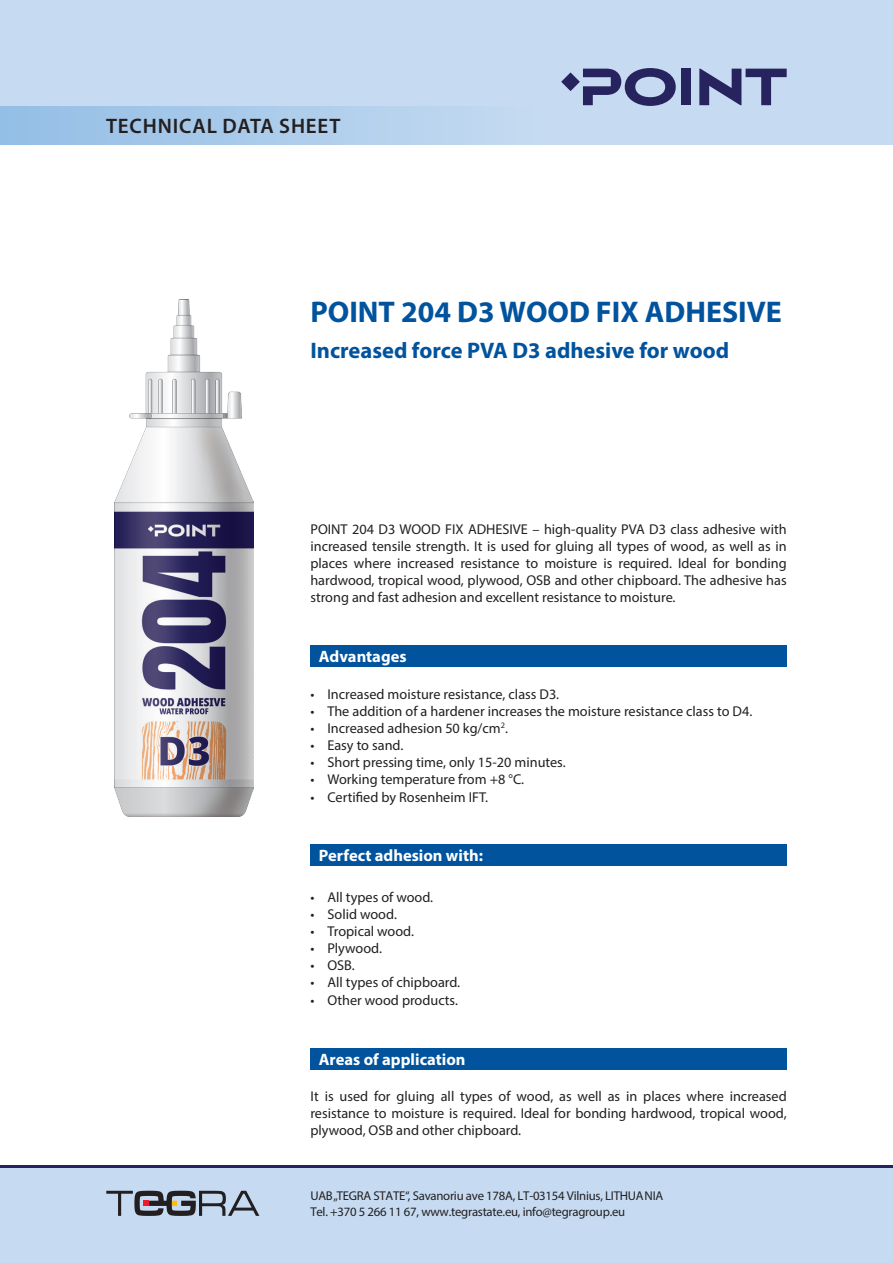
<style>
.page{position:relative;width:893px;height:1263px;background:#fff}
.page>*{position:absolute;margin:0;border:0;box-sizing:border-box;transform-origin:0 0}
.Pavadinimas{font:700 30px "Myriad Pro";color:#01539e}
.Pavadinimas-2{font:700 22.5px "Myriad Pro";color:#01539e}
.t1{font:600 21px "Myriad Pro";letter-spacing:.04em;color:#231f20}
.t2{font:700 16.5px "Myriad Pro";color:#fff}
.Tekstas_paprastas{font:14.25px/17.1px "Myriad Pro";color:#231f20;text-align:justify}
.t3{font:12.75px/15.3px "Myriad Pro";letter-spacing:-.02em;color:#231f20}
</style>
<div class="page">
<div style="left:0;top:0;width:893px;height:145px;background:#c6dbf1"></div>
<div style="left:0;top:106px;width:893px;height:39px;background:linear-gradient(to right,#9bc2e7,#d2e2f4)"></div>
<div style="left:0;top:1165px;width:893px;height:98px;background:#c6dbf1"></div>
<hr style="left:0;top:1165px;width:893px;height:2px;background:#27235e">
<svg style="left:106px;top:1191px;width:153px;height:25px"></svg>
<div style="left:681px;top:69px;width:10px;height:36px;background:#27235e"></div>
<svg style="left:699px;top:69px;width:88px;height:36px"></svg>
<svg style="left:583px;top:68px;width:93px;height:38px"></svg>
<svg style="left:561px;top:73px;width:19px;height:18px"></svg>
<div style="left:310px;top:646px;width:477px;height:21px;background:#01539e"></div>
<div style="left:310px;top:1048px;width:477px;height:21px;background:#01539e"></div>
<div style="left:310px;top:844px;width:477px;height:21px;background:#01539e"></div>
<img style="left:115px;top:300px;width:139px;height:516px">
<h3 class="t1" style="left:106px;top:112px;width:236px">TECHNICAL DATA SHEET</h3>
<p class="Pavadinimas" style="left:310px;top:292px;width:473px">POINT 204 D3 WOOD FIX ADHESIVE</p>
<p class="Pavadinimas-2" style="left:310px;top:335px;width:420px">Increased force PVA D3 adhesive for wood</p>
<p class="Tekstas_paprastas" style="left:310px;top:520px;width:478px">POINT 204 D3 WOOD FIX ADHESIVE – high-quality PVA D3 class adhesive with increased tensile strength. It is used for gluing all types of wood, as well as in places where increased resistance to moisture is required. Ideal for bonding hardwood, tropical wood, plywood, OSB and other chipboard. The adhesive has strong and fast adhesion and excellent resistance to moisture.</p>
<p class="t2" style="left:319px;top:646px;width:89px">Advantages</p>
<p class="Tekstas_paprastas" style="left:310px;top:685px;width:250px">• Increased moisture resistance, class D3.</p>
<p class="Tekstas_paprastas" style="left:310px;top:702px;width:443px">• The addition of a hardener increases the moisture resistance class to D4.</p>
<p class="Tekstas_paprastas" style="left:310px;top:720px;width:199px">• Increased adhesion 50 kg/cm<sup>2</sup>.</p>
<p class="Tekstas_paprastas" style="left:310px;top:737px;width:95px">• Easy to sand.</p>
<p class="Tekstas_paprastas" style="left:310px;top:754px;width:257px">• Short pressing time, only 15-20 minutes.</p>
<p class="Tekstas_paprastas" style="left:310px;top:771px;width:215px">• Working temperature from +8 °C.</p>
<p class="Tekstas_paprastas" style="left:310px;top:788px;width:179px">• Certified by Rosenheim IFT.</p>
<p class="t2" style="left:319px;top:844px;width:166px">Perfect adhesion with:</p>
<p class="Tekstas_paprastas" style="left:310px;top:888px;width:124px">• All types of wood.</p>
<p class="Tekstas_paprastas" style="left:310px;top:905px;width:88px">• Solid wood.</p>
<p class="Tekstas_paprastas" style="left:310px;top:922px;width:105px">• Tropical wood.</p>
<p class="Tekstas_paprastas" style="left:310px;top:940px;width:73px">• Plywood.</p>
<p class="Tekstas_paprastas" style="left:310px;top:957px;width:46px">• OSB.</p>
<p class="Tekstas_paprastas" style="left:310px;top:974px;width:151px">• All types of chipboard.</p>
<p class="Tekstas_paprastas" style="left:310px;top:991px;width:149px">• Other wood products.</p>
<p class="t2" style="left:319px;top:1048px;width:148px">Areas of application</p>
<p class="Tekstas_paprastas" style="left:310px;top:1088px;width:478px">It is used for gluing all types of wood, as well as in places where increased resistance to moisture is required. Ideal for bonding hardwood, tropical wood, plywood, OSB and other chipboard.</p>
<p class="t3" style="left:310px;top:1188px;width:354px">UAB „TEGRA STATE“, Savanoriu ave 178A, LT-03154 Vilnius, LITHUANIA<br>Tel. +370 5 266 11 67, www.tegrastate.eu, info@tegragroup.eu</p>
</div>
